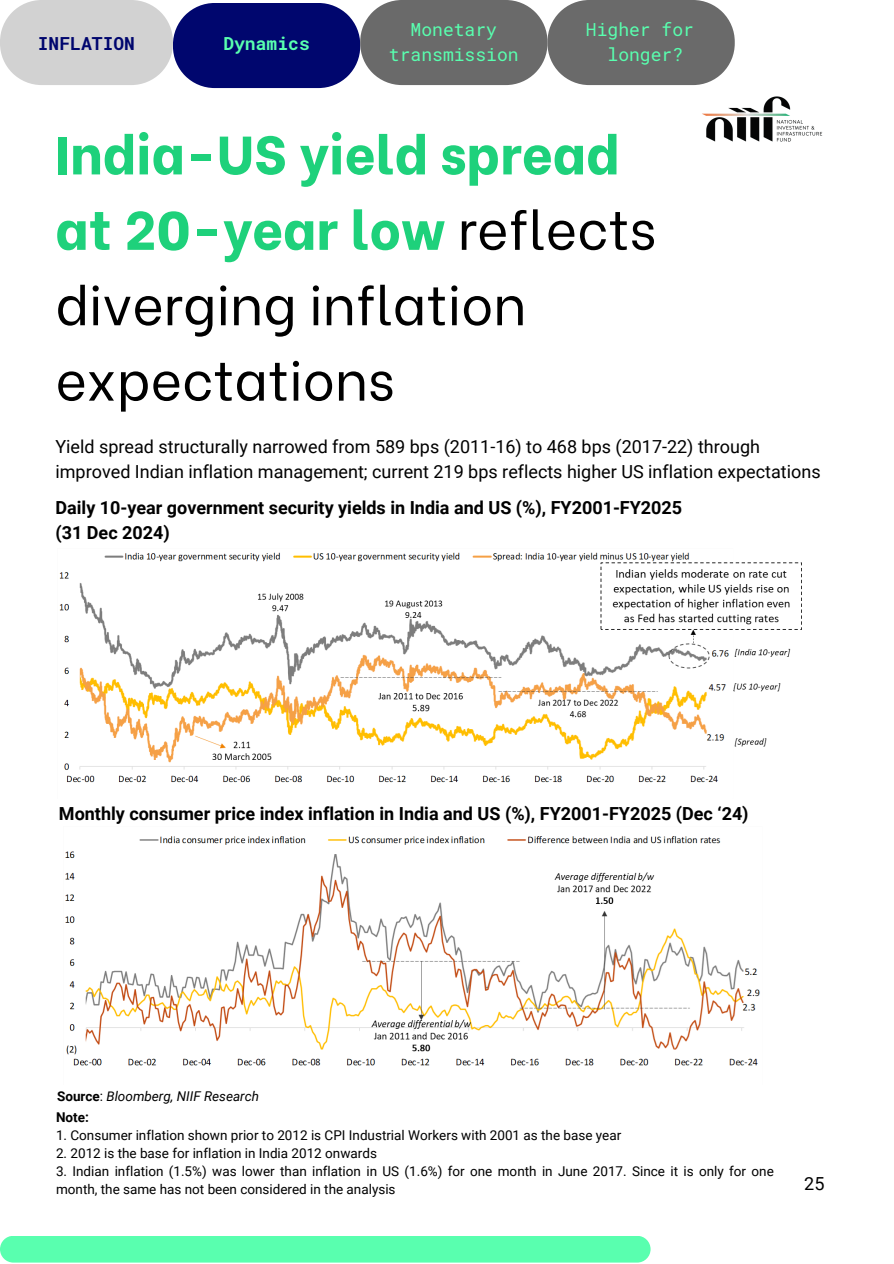
<style>
.page{position:relative;width:894px;height:1264px;background:#fff}
.page>*{position:absolute;margin:0;border:0;box-sizing:border-box;transform-origin:0 0}
.t1{font:54px/75.3px "Be Vietnam";color:#000}
.t2{font:18px/24.8px "Roboto";color:#000}
.t3{font:700 18px/24.8px "Roboto";color:#000}
.t4{font:18px/24.8px "Roboto Mono";color:#59ffaf;text-align:center}
.t5{font:700 18px "Roboto Mono";color:#00066e}
.t6{font:700 18px "Roboto Mono";color:#59ffaf}
.t7{font:13.5px/18px "Roboto";color:#000}
.t8{font:italic 13.5px "Roboto";color:#000}
.t9{font:700 13.5px "Roboto";color:#000}
.s1{font-weight:800;color:#1ed17b}
.s2{font-weight:700;font-style:normal}
.s3{font-style:normal}
</style>
<div class="page">
<svg style="left:0;top:0;width:734px;height:88px;background:#797a92"></svg>
<div style="left:0;top:1235px;width:650px;height:27px;background:#59ffaf;border-radius:13px"></div>
<img style="left:59px;top:552px;width:742px;height:231px">
<img style="left:65px;top:836px;width:695px;height:230px">
<img style="left:698px;top:55px;width:125px;height:87px">
<h3 class="t5" style="left:38px;top:31px;width:99px">INFLATION</h3>
<p class="t6" style="left:223px;top:31px;width:88px">Dynamics</p>
<p class="t4" style="left:389px;top:16px;width:131px">Monetary transmission</p>
<p class="t4" style="left:607px;top:16px;width:88px;text-align:left;text-indent:-22px">Higher for longer?</p>
<h2 class="t1" style="left:55px;top:112px;width:602px"><span class="s1">India-US yield spread at 20-year low</span> reflects diverging inflation expectations</h2>
<h4 class="t2" style="left:55px;top:434px;width:766px">Yield spread structurally narrowed from 589 bps (2011-16) to 468 bps (2017-22) through improved Indian inflation management; current 219 bps reflects higher US inflation expectations</h4>
<h3 class="t3" style="left:55px;top:495px;width:628px">Daily 10-year government security yields in India and US (%), FY2001-FY2025 (31 Dec 2024)</h3>
<h4 class="t3" style="left:59px;top:801px;width:691px">Monthly consumer price index inflation in India and US (%), FY2001-FY2025 (Dec ‘24)</h4>
<p class="t8" style="left:57px;top:1088px;width:203px"><span class="s2">Source</span><span class="s3">:</span> Bloomberg, NIIF Research</p>
<h1 class="t9" style="left:56px;top:1109px;width:34px">Note:</h1>
<h4 class="t7" style="left:56px;top:1126px;width:566px">1. Consumer inflation shown prior to 2012 is CPI Industrial Workers with 2001 as the base year</h4>
<h3 class="t7" style="left:56px;top:1144px;width:322px">2. 2012 is the base for inflation in India 2012 onwards</h3>
<p class="t7" style="left:56px;top:1162px;width:719px">3. Indian inflation (1.5%) was lower than inflation in US (1.6%) for one month in June 2017. Since it is only for one month, the same has not been considered in the analysis</p>
<h2 class="t2" style="left:804px;top:1171px;width:22px">25</h2>
</div>
